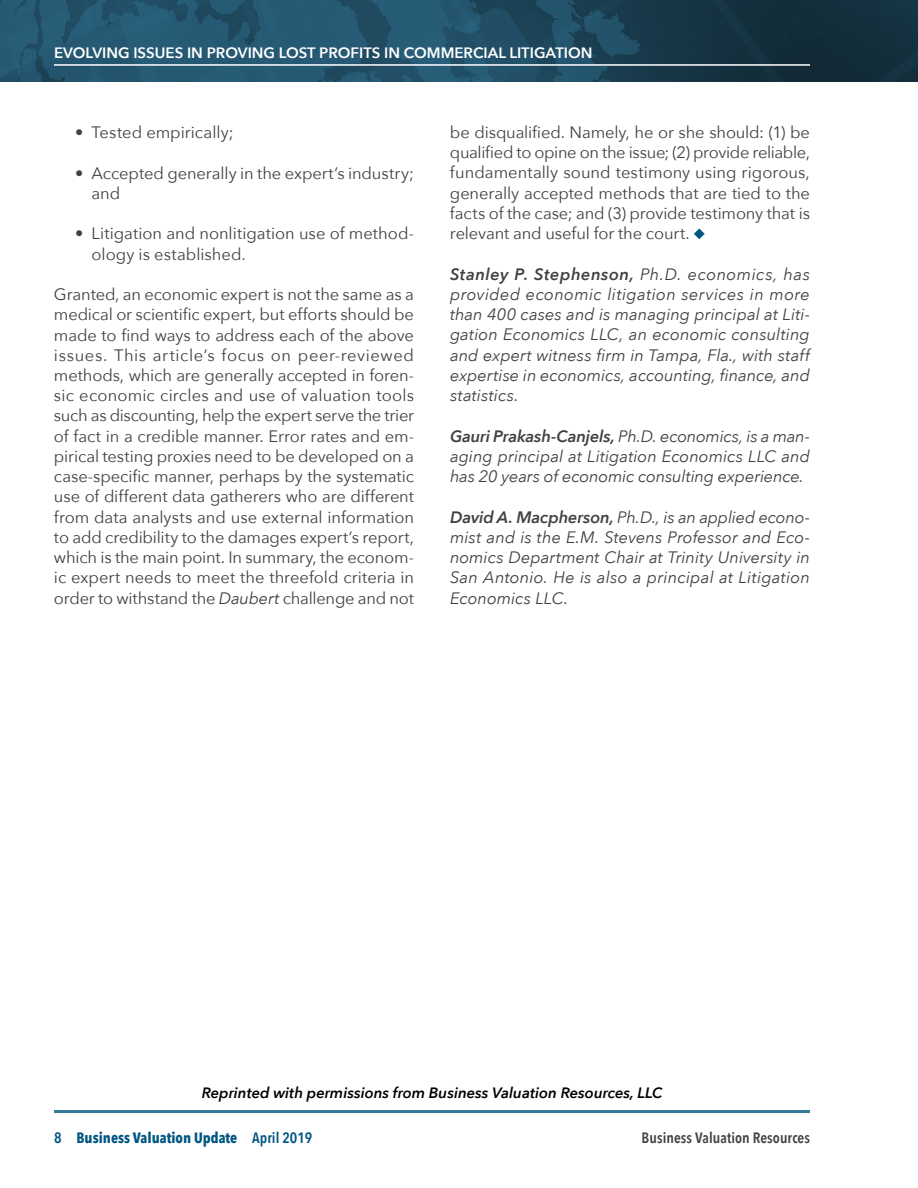
<style>
.page{position:relative;width:918px;height:1188px;background:#fff}
.page>*{position:absolute;margin:0;border:0;box-sizing:border-box;transform-origin:0 0}
.t1{font:16.5px/20.2px "Avenir Next";letter-spacing:-.005em;color:#414042}
.t2{font:italic 16.5px/20.2px "Avenir Next";color:#414042;text-align:justify}
.t3{font:italic 600 15px "Avenir Next";color:#000}
.t4{font:600 15px "Avenir Next";color:#fff}
.t5{font:700 15px "Avenir Next Condensed";color:#005581}
.t6{font:600 15px "Avenir Next Condensed";letter-spacing:.005em;color:#414042}
.s1{font-style:italic}
.s2{color:#005581}
.s3{font-weight:600}
</style>
<div class="page">
<svg style="left:0;top:0;width:918px;height:82px;background:#1f495e"></svg>
<hr style="left:54px;top:1110px;width:756px;height:3px;background:#33779a">
<hr style="left:54px;top:64px;width:756px;height:2px;background:#fff">
<p class="t4" style="left:54px;top:40px;width:540px">EVOLVING ISSUES I N PROVING LOST PROFITS I N COMMERCIAL LITIGATION</p>
<p class="t1" style="left:75px;top:121px;width:160px">• Tested empirically;</p>
<p class="t1" style="left:92px;top:162px;width:324px;text-indent:-16px">• Accepted generally in the expert’s industry; and</p>
<p class="t1" style="left:92px;top:223px;width:324px;text-indent:-16px">• Litigation and nonlitigation use of method&shy;ology is established.</p>
<p class="t1" style="left:54px;top:283px;width:362px;text-align:justify">Granted, an economic expert is not the same as a medical or scientific expert, but efforts should be made to find ways to address each of the above issues. This article’s focus on peer-reviewed methods, which are generally accepted in foren&shy;sic economic circles and use of valuation tools such as discounting, help the expert serve the trier of fact in a credible manner. Error rates and em&shy;pirical testing proxies need to be developed on a case-specific manner, perhaps by the systematic use of different data gatherers who are different from data analysts and use external information to add credibility to the damages expert’s report, which is the main point. In summary, the econom&shy;ic expert needs to meet the threefold criteria in order to withstand the <span class="s1">Daubert</span> challenge and not</p>
<p class="t1" style="left:450px;top:121px;width:362px;text-align:justify">be disqualified. Namely, he or she should: (1) be qualified to opine on the issue; (2) provide reliable, fundamentally sound testimony using rigorous, generally accepted methods that are tied to the facts of the case; and (3) provide testimony that is relevant and useful for the court. <span class="s2">◆</span></p>
<p class="t2" style="left:450px;top:263px;width:362px"><span class="s3">Stanley P. Stephenson,</span> Ph.D. economics, has provided economic litigation services in more than 400 cases and is managing principal at Liti&shy;gation Economics LLC, an economic consulting and expert witness firm in Tampa, Fla., with staff expertise in economics, accounting, finance, and statistics.</p>
<p class="t2" style="left:450px;top:425px;width:362px"><span class="s3">Gauri Prakash-Canjels,</span> Ph.D. economics, is a man&shy;aging principal at Litigation Economics LLC and has 20 years of economic consulting experience.</p>
<p class="t2" style="left:450px;top:506px;width:362px"><span class="s3">David A. Macpherson,</span> Ph.D., is an applied econo&shy;mist and is the E.M. Stevens Professor and Eco&shy;nomics Department Chair at Trinity University in San Antonio. He is also a principal at Litigation Economics LLC.</p>
<p class="t3" style="left:202px;top:1080px;width:462px">Reprinted with permissions from Business Valuation Resources, LLC</p>
<p class="t5" style="left:54px;top:1129px;width:260px"><span class="s3">8</span> Business Valuation Update <span class="s3">April 2019</span></p>
<p class="t6" style="left:642px;top:1125px;width:170px">Business Valuation Resources</p>
</div>
